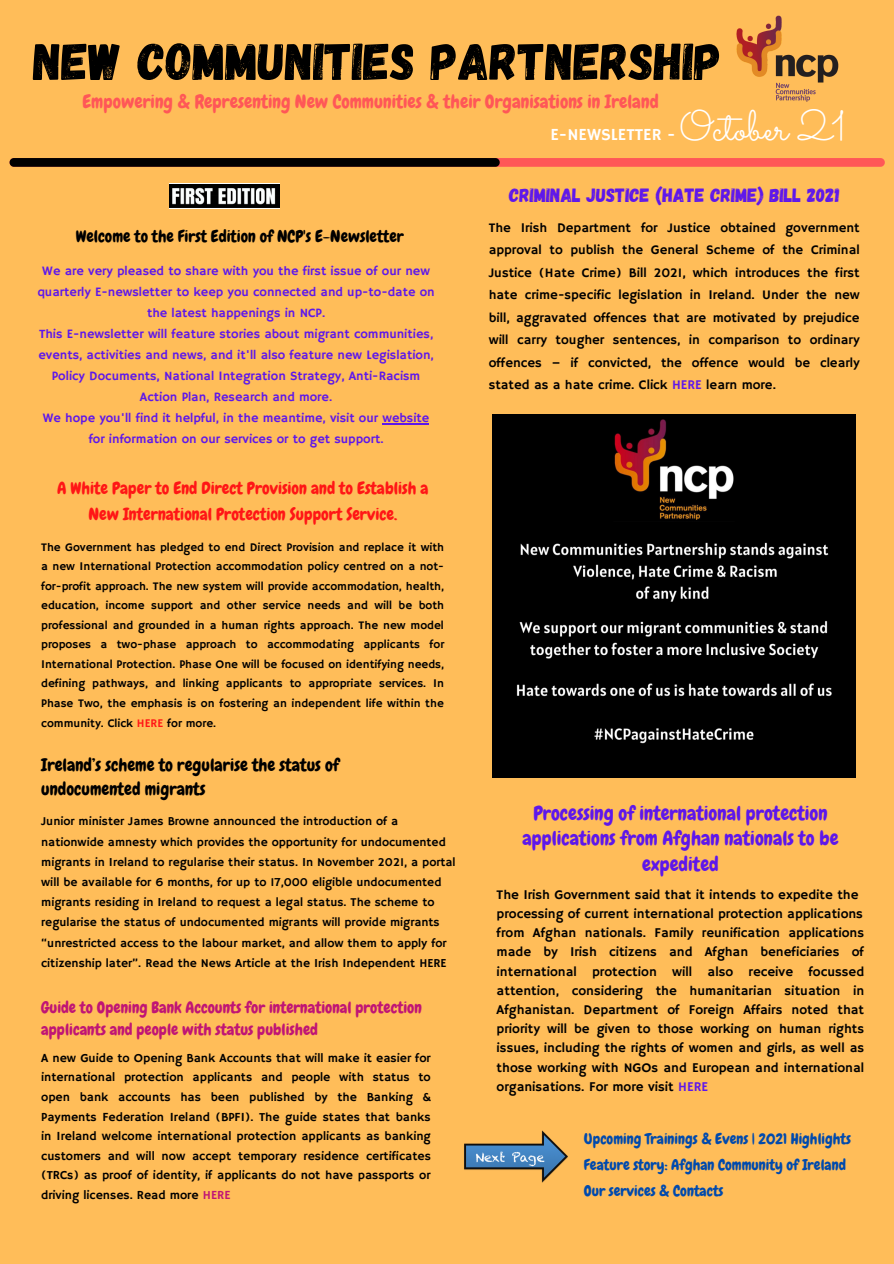
<style>
.page{position:relative;width:894px;height:1264px;background:#fff}
.page>*{position:absolute;margin:0;border:0;box-sizing:border-box;transform-origin:0 0}
.t1{font:51.9px "Gagalin";color:#000}
.t2{font:42.6px "Sacramento";color:#fff}
.t3{font:19.8px/25.5px "Chewy";color:#5e17eb;text-align:center}
.t4{font:19.2px "Gagalin";color:#5e17eb}
.t5{font:18.6px "Chewy";color:#ff5757}
.t6{font:17.55px "Chewy";color:#000}
.t7{font:16.95px/26.1px "Chewy";color:#ff1616;text-align:center}
.t8{font:16.8px "Hammersmith One";color:#fff}
.t9{font:16.5px "Chewy";color:#000}
.t10{font:16.05px/22px "Chewy";color:#c01575}
.t11{font:15px "Chewy";color:#004aad}
.t12{font:13.35px/19.2px "Hammersmith One";color:#000;text-align:justify}
.t13{font:13.2px/22.5px "Hammersmith One";color:#000;text-align:justify}
.t14{font:12.75px/21px "Hammersmith One";color:#5e17eb;text-align:center}
.t15{font:12.3px/19.5px "Hammersmith One";color:#000;text-align:justify}
.t16{font:12.15px/20.2px "Hammersmith One";color:#000}
.t17{font:11.7px/19.5px "Hammersmith One";color:#000;text-align:justify}
.s1{color:#ff1616}
.s2{color:#c01575}
.s3{color:#5e17eb}
</style>
<div class="page">
<div style="left:0;top:0;width:893px;height:1263px;background:#ffbd59"></div>
<img style="left:736px;top:15px;width:103px;height:87px">
<svg style="left:10px;top:158px;width:874px;height:9px;background:#742927"></svg>
<img style="left:464px;top:1130px;width:104px;height:53px">
<img style="left:169px;top:183px;width:111px;height:25px">
<img style="left:493px;top:415px;width:362px;height:362px">
<hr style="left:382px;top:423px;width:47px;height:1px;background:#5e17eb">
<p class="t1" style="left:33px;top:28px;width:689px">NEW COMMUNITIES PARTNERSHIP</p>
<p class="t5" style="left:82px;top:90px;width:577px">Empowering &amp; Representing New Communities &amp; their Organisations in Ireland</p>
<p class="t2" style="left:679px;top:101px;width:167px">October 21</p>
<p class="t8" style="left:550px;top:125px;width:126px">E-NEWSLETTER -</p>
<p class="t9" style="left:76px;top:226px;width:329px">Welcome to the First Edition of NCP's E-Newsletter</p>
<p class="t14" style="left:37px;top:261px;width:398px">We are very pleased to share with you the first issue of our new quarterly E-newsletter to keep you connected and up-to-date on the latest happenings in NCP.</p>
<p class="t14" style="left:38px;top:324px;width:396px">This E-newsletter will feature stories about migrant communities, events, activities and news, and it'll also feature new Legislation, Policy Documents, National Integration Strategy, Anti-Racism Action Plan, Research and more.</p>
<p class="t14" style="left:43px;top:408px;width:388px">We hope you'll find it helpful, in the meantime, visit our website for information on our services or to get support.</p>
<p class="t7" style="left:57px;top:475px;width:372px">A White Paper to End Direct Provision and to Establish a<br>New International Protection Support Service.</p>
<p class="t17" style="left:41px;top:537px;width:404px">The Government has pledged to end Direct Provision and replace it with a new International Protection accommodation policy centred on a not&shy;for-profit approach. The new system will provide accommodation, health, education, income support and other service needs and will be both professional and grounded in a human rights approach. The new model proposes a two-phase approach to accommodating applicants for International Protection. Phase One will be focused on identifying needs, defining pathways, and linking applicants to appropriate services. In Phase Two, the emphasis is on fostering an independent life within the community. Click <span class="s1">HERE</span> for more.</p>
<p class="t6" style="left:41px;top:753px;width:299px">Ireland’s scheme to regularise the status of</p>
<p class="t6" style="left:41px;top:777px;width:166px">undocumented migrants</p>
<p class="t16" style="left:41px;top:811px;width:416px">Junior minister James Browne announced the introduction of a nationwide amnesty which provides the opportunity for undocumented migrants in Ireland to regularise their status. In November 2021, a portal will be available for 6 months, for up to 17,000 eligible undocumented migrants residing in Ireland to request a legal status. The scheme to regularise the status of undocumented migrants will provide migrants “unrestricted access to the labour market, and allow them to apply for citizenship later”. Read the News Article at the Irish Independent HERE</p>
<p class="t10" style="left:41px;top:996px;width:382px">Guide to Opening Bank Accounts for international protection applicants and people with status published</p>
<p class="t15" style="left:41px;top:1048px;width:391px">A new Guide to Opening Bank Accounts that will make it easier for international protection applicants and people with status to open bank accounts has been published by the Banking &amp; Payments Federation Ireland (BPFI). The guide states that banks in Ireland welcome international protection applicants as banking customers and will now accept temporary residence certificates (TRCs) as proof of identity, if applicants do not have passports or driving licenses. Read more <span class="s2">HERE</span></p>
<p class="t4" style="left:509px;top:183px;width:332px">CRIMINAL JUSTICE (HATE CRIME) BILL 2021</p>
<p class="t13" style="left:488px;top:217px;width:372px">The Irish Department for Justice obtained government approval to publish the General Scheme of the Criminal Justice (Hate Crime) Bill 2021, which introduces the first hate crime-specific legislation in Ireland. Under the new bill, aggravated offences that are motivated by prejudice will carry tougher sentences, in comparison to ordinary offences – if convicted, the offence would be clearly stated as a hate crime. Click <span class="s3">HERE</span> learn more.</p>
<p class="t3" style="left:522px;top:800px;width:317px">Processing of international protection applications from Afghan nationals to be expedited</p>
<p class="t12" style="left:496px;top:885px;width:363px">The Irish Government said that it intends to expedite the</p>
<p class="t12" style="left:496px;top:904px;width:368px">processing of current international protection applications</p>
<p class="t12" style="left:496px;top:924px;width:369px">from Afghan nationals. Family reunification applications made by Irish citizens and Afghan beneficiaries of international protection will also receive focussed attention, considering the humanitarian situation in Afghanistan. Department of Foreign Affairs noted that priority will be given to those working on human rights issues, including the rights of women and girls, as well as those working with NGOs and European and international organisations. For more visit <span class="s3">HERE</span></p>
<p class="t11" style="left:583px;top:1129px;width:268px">Upcoming Trainings &amp; Evens | 2021 Highlights</p>
<p class="t11" style="left:583px;top:1155px;width:263px">Feature story: Afghan Community of Ireland</p>
<p class="t11" style="left:583px;top:1180px;width:141px">Our services &amp; Contacts</p>
</div>
